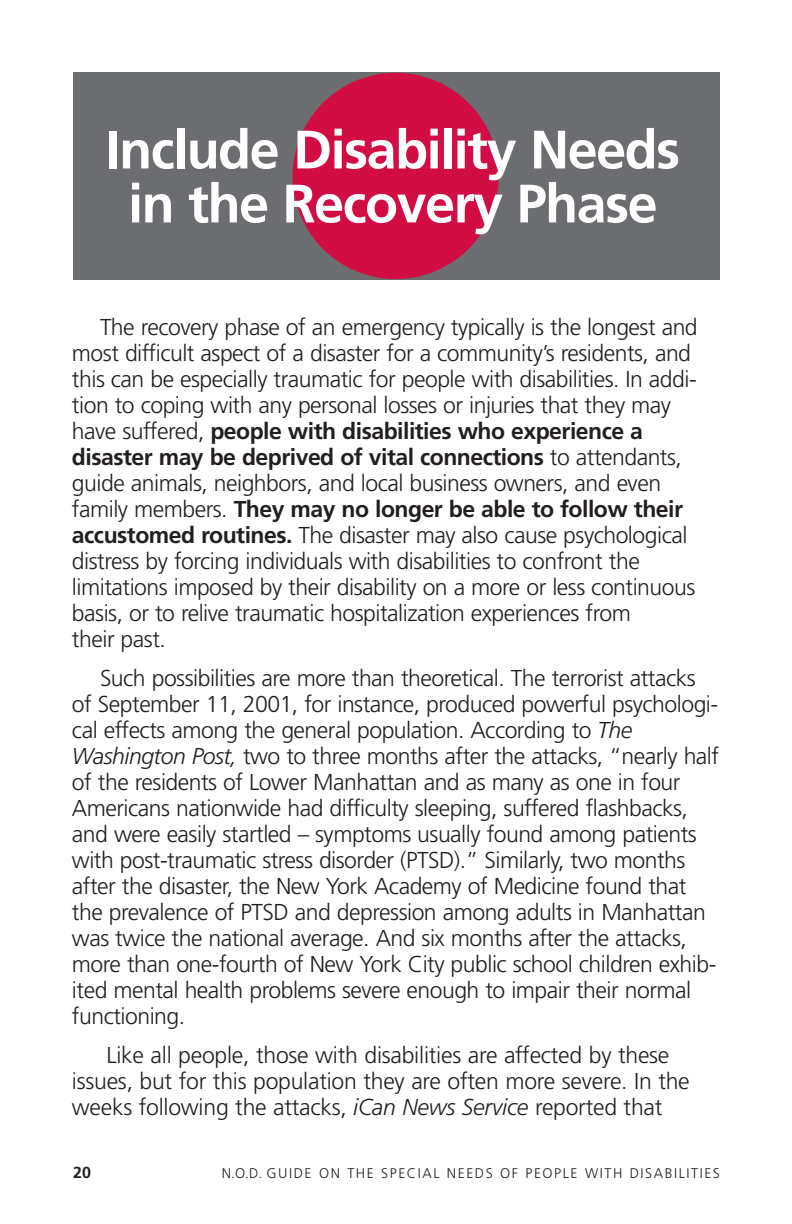
<style>
.page{position:relative;width:792px;height:1224px;background:#fff}
.page>*{position:absolute;margin:0;border:0;box-sizing:border-box;transform-origin:0 0}
.t1{font:700 54px/54px "Frutiger";letter-spacing:-.03em;color:#fff;text-align:center}
.t2{font:300 23px/26px "Frutiger";letter-spacing:-.02em;color:#231f20}
.t3{font:700 16px "Frutiger";color:#231f20}
.t4{font:300 14px "Frutiger";letter-spacing:.11em;color:#231f20}
.s1{font-weight:700}
.s2{font-style:italic}
</style>
<div class="page">
<div style="left:73px;top:72px;width:647px;height:208px;background:#6c6d70"></div>
<div style="left:293px;top:73px;width:206px;height:206px;background:#d20d44;border-radius:50%"></div>
<h1 class="t1" style="left:106px;top:128px;width:576px">Include Disability Needs in the Recovery Phase</h1>
<p class="t2" style="left:72px;top:317px;width:627px;text-indent:28px">The recovery phase of an emergency typically is the longest and most difficult aspect of a disaster for a community’s residents, and this can be especially traumatic for people with disabilities. In addi&shy;tion to coping with any personal losses or injuries that they may have suffered, <span class="s1">people with disabilities who experience a disaster may be deprived of vital connections</span> to attendants, guide animals, neighbors, and local business owners, and even family members. <span class="s1">They may no longer be able to follow their accustomed routines.</span> The disaster may also cause psychological distress by forcing individuals with disabilities to confront the limitations imposed by their disability on a more or less continuous basis, or to relive traumatic hospitalization experiences from<br>their past.</p>
<p class="t2" style="left:72px;top:668px;width:649px;text-indent:28px">Such possibilities are more than theoretical. The terrorist attacks of September 11, 2001, for instance, produced powerful psychologi&shy;cal effects among the general population. According to <span class="s2">The Washington Post,</span> two to three months after the attacks, “nearly half of the residents of Lower Manhattan and as many as one in four Americans nationwide had difficulty sleeping, suffered flashbacks, and were easily startled – symptoms usually found among patients with post-traumatic stress disorder (PTSD).” Similarly, two months after the disaster, the New York Academy of Medicine found that the prevalence of PTSD and depression among adults in Manhattan was twice the national average. And six months after the attacks, more than one-fourth of New York City public school children exhib&shy;ited mental health problems severe enough to impair their normal functioning.</p>
<p class="t2" style="left:72px;top:1045px;width:619px;text-indent:35px">Like all people, those with disabilities are affected by these issues, but for this population they are often more severe. In the weeks following the attacks, <span class="s2">iCan News Service</span> reported that</p>
<p class="t3" style="left:73px;top:1167px;width:19px">20</p>
<p class="t4" style="left:222px;top:1168px;width:500px">N.O.D. GUIDE ON THE SPECIAL NEEDS OF PEOPLE WITH DISABILITIES</p>
</div>
